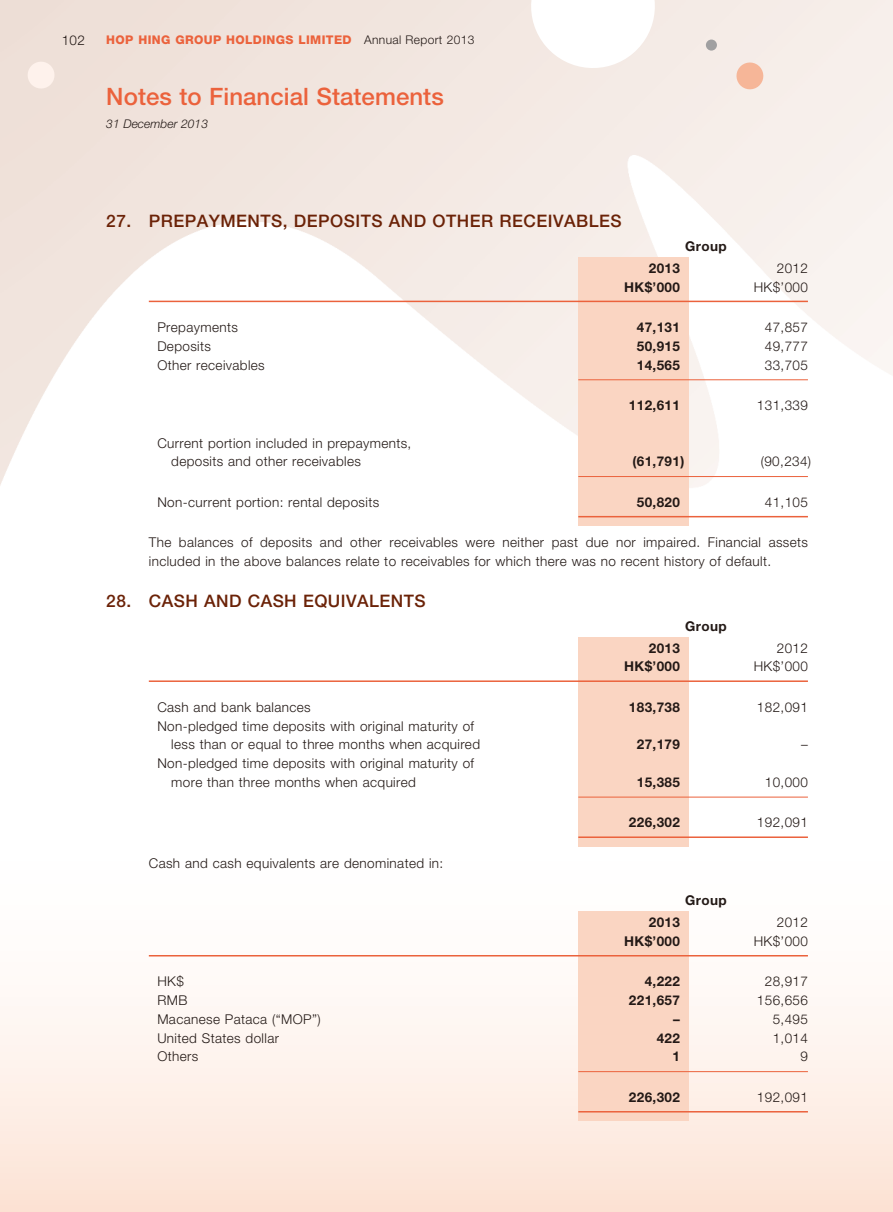
<style>
.page{position:relative;width:893px;height:1212px;background:#fff}
.page>*{position:absolute;margin:0;border:0;box-sizing:border-box;transform-origin:0 0}
.t1{font:500 24px "Helvetica Neue LT Std";letter-spacing:.005em;color:#eb623c}
.t2{font:500 17.25px "Helvetica Neue LT Std";letter-spacing:.03em;color:#6b2207}
.t3{font:300 13.5px/18.8px "Helvetica Neue LT Std";letter-spacing:.03em;color:#231916}
.t4{font:700 13.5px "Helvetica Neue LT Std";letter-spacing:.03em;color:#231916}
.t5{font:800 12px "Helvetica Neue LT Std";letter-spacing:.03em;color:#eb623c}
.t6{font:italic 300 12px "Helvetica Neue LT Std";letter-spacing:.005em;color:#231916}
.s1{font-weight:300;color:#231916}
</style>
<div class="page">
<svg style="left:0;top:680px;width:893px;height:532px"></svg>
<svg style="left:524px;top:0;width:138px;height:75px"></svg>
<svg style="left:26px;top:60px;width:30px;height:30px"></svg>
<div style="left:706px;top:40px;width:11px;height:11px;background:#a0a0a1;border-radius:50%"></div>
<svg style="left:735px;top:61px;width:30px;height:30px"></svg>
<div style="left:578px;top:257px;width:111px;height:269px;background:#fad5c2"></div>
<hr style="left:149px;top:301px;width:659px;height:1px;background:#eb623c">
<hr style="left:578px;top:379px;width:230px;height:1px;background:#eb623c">
<hr style="left:578px;top:476px;width:230px;height:1px;background:#eb623c">
<hr style="left:578px;top:516px;width:230px;height:1px;background:#eb623c">
<div style="left:578px;top:637px;width:111px;height:209px;background:#fad5c2"></div>
<hr style="left:149px;top:680px;width:659px;height:2px;background:#eb623c">
<hr style="left:578px;top:797px;width:230px;height:1px;background:#eb623c">
<hr style="left:578px;top:836px;width:230px;height:2px;background:#eb623c">
<div style="left:578px;top:911px;width:111px;height:210px;background:#fad5c2"></div>
<hr style="left:149px;top:955px;width:659px;height:1px;background:#eb623c">
<hr style="left:578px;top:1071px;width:230px;height:1px;background:#eb623c">
<hr style="left:578px;top:1111px;width:230px;height:1px;background:#eb623c">
<p class="t3" style="left:62px;top:31px;width:25px">102</p>
<p class="t5" style="left:106px;top:33px;width:370px">HOP HING GROUP HOLDINGS LIMITED <span class="s1">Annual Report 2013</span></p>
<h1 class="t1" style="left:106px;top:82px;width:339px">Notes to Financial Statements</h1>
<p class="t6" style="left:106px;top:117px;width:103px">31 December 2013</p>
<p class="t2" style="left:106px;top:210px;width:517px">27. PREPAYMENTS, DEPOSITS AND OTHER RECEIVABLES</p>
<p class="t4" style="left:685px;top:238px;width:43px">Group</p>
<p class="t4" style="left:649px;top:260px;width:33px">2013</p>
<p class="t3" style="left:777px;top:258px;width:33px">2012</p>
<p class="t4" style="left:624px;top:278px;width:57px">HK$’000</p>
<p class="t3" style="left:754px;top:277px;width:56px">HK$’000</p>
<p class="t3" style="left:157px;top:318px;width:82px">Prepayments</p>
<p class="t4" style="left:637px;top:319px;width:45px">47,131</p>
<p class="t3" style="left:765px;top:318px;width:45px">47,857</p>
<p class="t3" style="left:157px;top:336px;width:55px">Deposits</p>
<p class="t4" style="left:637px;top:338px;width:45px">50,915</p>
<p class="t3" style="left:765px;top:336px;width:45px">49,777</p>
<p class="t3" style="left:157px;top:355px;width:109px">Other receivables</p>
<p class="t4" style="left:637px;top:356px;width:45px">14,565</p>
<p class="t3" style="left:765px;top:355px;width:45px">33,705</p>
<p class="t4" style="left:629px;top:397px;width:53px">112,611</p>
<p class="t3" style="left:757px;top:396px;width:53px">131,339</p>
<p class="t3" style="left:171px;top:433px;width:242px;text-indent:-14px">Current portion included in prepayments, deposits and other receivables</p>
<p class="t4" style="left:632px;top:453px;width:53px">(61,791)</p>
<p class="t3" style="left:761px;top:452px;width:52px">(90,234)</p>
<p class="t3" style="left:157px;top:492px;width:223px">Non-current portion: rental deposits</p>
<p class="t4" style="left:637px;top:494px;width:45px">50,820</p>
<p class="t3" style="left:765px;top:492px;width:45px">41,105</p>
<p class="t3" style="left:149px;top:533px;width:661px">The balances of deposits and other receivables were neither past due nor impaired. Financial assets included in the above balances relate to receivables for which there was no recent history of default.</p>
<p class="t2" style="left:106px;top:590px;width:321px">28. CASH AND CASH EQUIVALENTS</p>
<p class="t4" style="left:685px;top:618px;width:43px">Group</p>
<p class="t4" style="left:649px;top:639px;width:33px">2013</p>
<p class="t3" style="left:777px;top:638px;width:33px">2012</p>
<p class="t4" style="left:624px;top:658px;width:57px">HK$’000</p>
<p class="t3" style="left:754px;top:657px;width:56px">HK$’000</p>
<p class="t3" style="left:157px;top:697px;width:155px">Cash and bank balances</p>
<p class="t4" style="left:629px;top:699px;width:53px">183,738</p>
<p class="t3" style="left:757px;top:697px;width:53px">182,091</p>
<p class="t3" style="left:171px;top:716px;width:310px;text-indent:-14px">Non-pledged time deposits with original maturity of less than or equal to three months when acquired</p>
<p class="t4" style="left:637px;top:736px;width:45px">27,179</p>
<p class="t3" style="left:801px;top:735px;width:8px">–</p>
<p class="t3" style="left:171px;top:754px;width:304px;text-indent:-14px">Non-pledged time deposits with original maturity of more than three months when acquired</p>
<p class="t3" style="left:149px;top:853px;width:296px">Cash and cash equivalents are denominated in:</p>
<p class="t4" style="left:637px;top:774px;width:45px">15,385</p>
<p class="t3" style="left:765px;top:772px;width:45px">10,000</p>
<p class="t4" style="left:629px;top:814px;width:53px">226,302</p>
<p class="t3" style="left:757px;top:813px;width:53px">192,091</p>
<p class="t4" style="left:685px;top:892px;width:43px">Group</p>
<p class="t4" style="left:649px;top:914px;width:33px">2013</p>
<p class="t3" style="left:777px;top:913px;width:33px">2012</p>
<p class="t4" style="left:624px;top:933px;width:57px">HK$’000</p>
<p class="t3" style="left:754px;top:931px;width:56px">HK$’000</p>
<p class="t3" style="left:157px;top:972px;width:28px">HK$</p>
<p class="t4" style="left:645px;top:973px;width:37px">4,222</p>
<p class="t3" style="left:765px;top:972px;width:45px">28,917</p>
<p class="t3" style="left:157px;top:991px;width:32px">RMB</p>
<p class="t4" style="left:629px;top:992px;width:53px">221,657</p>
<p class="t3" style="left:757px;top:991px;width:53px">156,656</p>
<p class="t3" style="left:157px;top:1009px;width:165px">Macanese Pataca (“MOP”)</p>
<p class="t4" style="left:673px;top:1011px;width:8px">–</p>
<p class="t3" style="left:773px;top:1009px;width:37px">5,495</p>
<p class="t3" style="left:157px;top:1028px;width:123px">United States dollar</p>
<p class="t4" style="left:657px;top:1029px;width:25px">422</p>
<p class="t3" style="left:773px;top:1028px;width:37px">1,014</p>
<p class="t3" style="left:157px;top:1047px;width:42px">Others</p>
<p class="t4" style="left:672px;top:1048px;width:9px">1</p>
<p class="t3" style="left:800px;top:1047px;width:9px">9</p>
<p class="t4" style="left:629px;top:1089px;width:53px">226,302</p>
<p class="t3" style="left:757px;top:1087px;width:53px">192,091</p>
</div>
